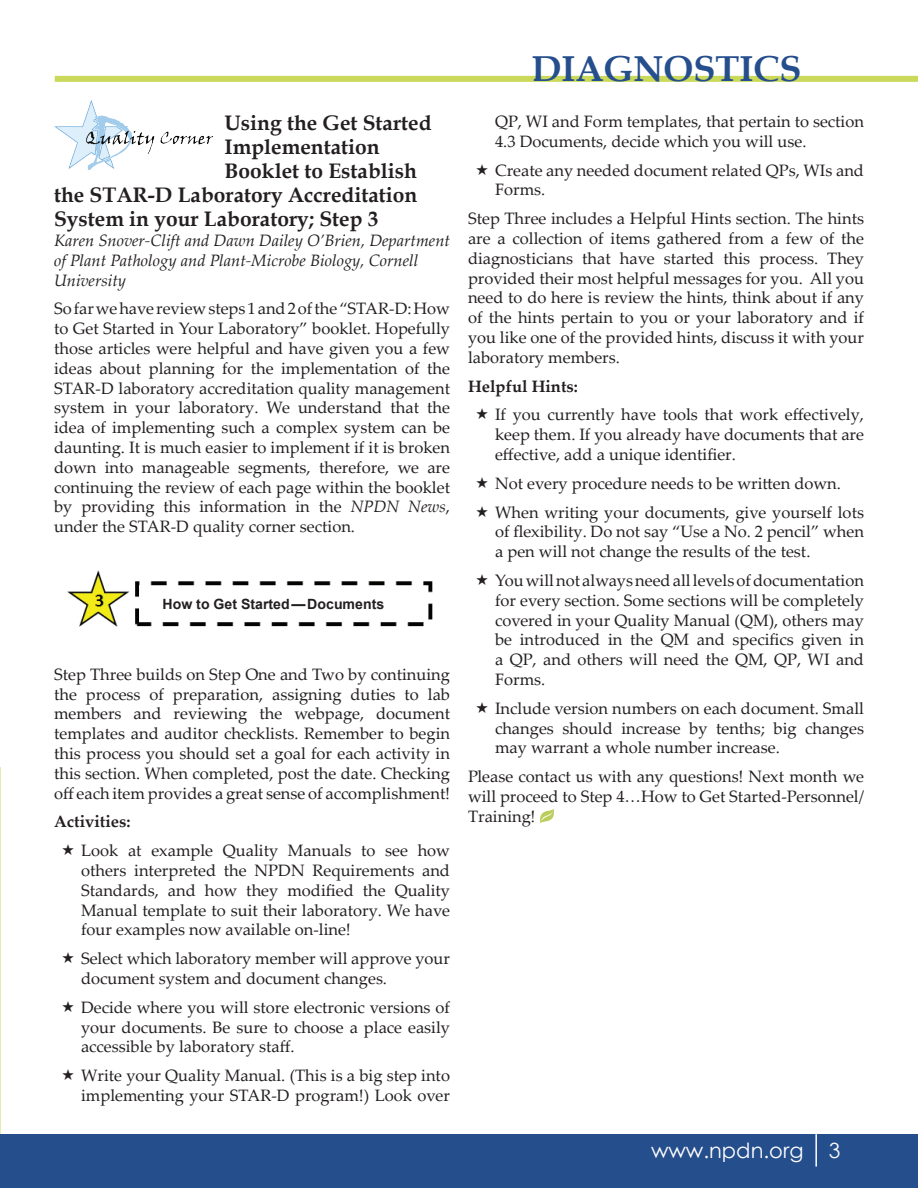
<style>
.page{position:relative;width:918px;height:1188px;background:#fff}
.page>*{position:absolute;margin:0;border:0;box-sizing:border-box;transform-origin:0 0}
.t1{font:700 36px "Book Antiqua";color:#254e8d}
.t2{font:700 21px "Book Antiqua";color:#231f20}
.t3{font:21px "Century Gothic";color:#fff}
.t4{font:16.5px/19.8px "Palatino Linotype";color:#231f20;text-align:justify}
.t5{font:italic 16.5px/19.8px "Palatino Linotype";color:#231f20}
.t6{font:700 16.5px "Palatino Linotype";color:#231f20}
.t7{font:700 14.1px "Arial";color:#231f20}
.s1{font-style:italic}
.s2{color:#fafafa}
</style>
<div class="page">
<div style="left:0;top:1134px;width:918px;height:54px;background:#254e8d"></div>
<hr style="left:815px;top:1134px;width:2px;height:33px;background:#fff">
<div style="left:55px;top:76px;width:863px;height:6px;background:#cad95a"></div>
<img style="left:540px;top:808px;width:14px;height:16px">
<img style="left:54px;top:100px;width:159px;height:70px">
<img style="left:67px;top:570px;width:366px;height:57px">
<div style="left:149px;top:591px;width:268px;height:26px;background:#fff"></div>
<hr style="left:0;top:768px;width:1px;height:366px;background:#e4ecae">
<p class="t2" style="left:225px;top:109px;width:209px">Using the Get Started</p>
<p class="t2" style="left:225px;top:133px;width:157px">Implementation</p>
<p class="t2" style="left:225px;top:157px;width:194px">Booklet to Establish</p>
<p class="t2" style="left:54px;top:181px;width:365px">the STAR-D Laboratory Accreditation</p>
<p class="t2" style="left:54px;top:205px;width:326px">System in your Laboratory; Step 3</p>
<p class="t5" style="left:54px;top:230px;width:397px">Karen Snover-Clift and Dawn Dailey O’Brien, Department of Plant Pathology and Plant-Microbe Biology, Cornell<br>University</p>
<p class="t4" style="left:54px;top:298px;width:398px">So far we have review steps 1 and 2 of the “STAR-D: How to Get Started in Your Laboratory” booklet. Hopefully those articles were helpful and have given you a few ideas about planning for the implementation of the STAR-D laboratory accreditation quality management system in your laboratory. We understand that the idea of implementing such a complex system can be daunting. It is much easier to implement if it is broken down into manageable segments, therefore, we are continuing the review of each page within the booklet by providing this information in the <span class="s1">NPDN News</span>, under the STAR-D quality corner section.</p>
<p class="t7" style="left:163px;top:595px;width:223px">How to Get Started—Documents</p>
<p class="t4" style="left:54px;top:664px;width:398px">Step Three builds on Step One and Two by continuing the process of preparation, assigning duties to lab members and reviewing the webpage, document templates and auditor checklists. Remember to begin this process you should set a goal for each activity in this section. When completed, post the date. Checking off each item provides a great sense of accomplishment!</p>
<p class="t6" style="left:54px;top:810px;width:78px">Activities:</p>
<p class="t4" style="left:81px;top:840px;width:371px">Look at example Quality Manuals to see how others interpreted the NPDN Requirements and Standards, and how they modified the Quality Manual template to suit their laboratory. We have four examples now available on-line!</p>
<p class="t4" style="left:81px;top:948px;width:371px">Select which laboratory member will approve your document system and document changes.</p>
<p class="t4" style="left:81px;top:997px;width:371px">Decide where you will store electronic versions of your documents. Be sure to choose a place easily accessible by laboratory staff.</p>
<p class="t4" style="left:81px;top:1065px;width:371px">Write your Quality Manual. (This is a big step into implementing your STAR-D program!) Look over</p>
<h1 class="t1" style="left:531px;top:44px;width:271px">DIAGNOSTICS</h1>
<p class="t4" style="left:495px;top:111px;width:371px">QP, WI and Form templates, that pertain to section<br>4.3 Documents, decide which you will use.</p>
<p class="t4" style="left:495px;top:160px;width:371px">Create any needed document related QPs, WIs and<br>Forms.</p>
<p class="t4" style="left:468px;top:208px;width:398px">Step Three includes a Helpful Hints section. The hints are a collection of items gathered from a few of the diagnosticians that have started this process. They provided their most helpful messages for you. All you need to do here is review the hints, think about if any of the hints pertain to you or your laboratory and if you like one of the provided hints, discuss it with your laboratory members.</p>
<p class="t6" style="left:468px;top:374px;width:111px">Helpful Hints:</p>
<p class="t4" style="left:495px;top:404px;width:370px">If you currently have tools that work effectively, keep them. If you already have documents that are effective, add a unique identifier.</p>
<p class="t4" style="left:495px;top:468px;width:370px;line-height:28.8px">Not every procedure needs to be written down.<br>When writing your documents, give yourself lots</p>
<p class="t4" style="left:495px;top:521px;width:371px">of flexibility. Do not say “Use a No. 2 pencil” when a pen will not change the results of the test.</p>
<p class="t4" style="left:495px;top:570px;width:371px">You will not always need all levels of documentation for every section. Some sections will be completely covered in your Quality Manual (QM), others may be introduced in the QM and specifics given in a QP, and others will need the QM, QP, WI and Forms.</p>
<p class="t4" style="left:495px;top:698px;width:371px">Include version numbers on each document. Small changes should increase by tenths; big changes may warrant a whole number increase.</p>
<p class="t4" style="left:468px;top:766px;width:398px">Please contact us with any questions! Next month we will proceed to Step 4…How to Get Started-Personnel/ Training!</p>
<p class="t3" style="left:651px;top:1136px;width:191px">www.npdn.org <span class="s2">3</span></p>
</div>
